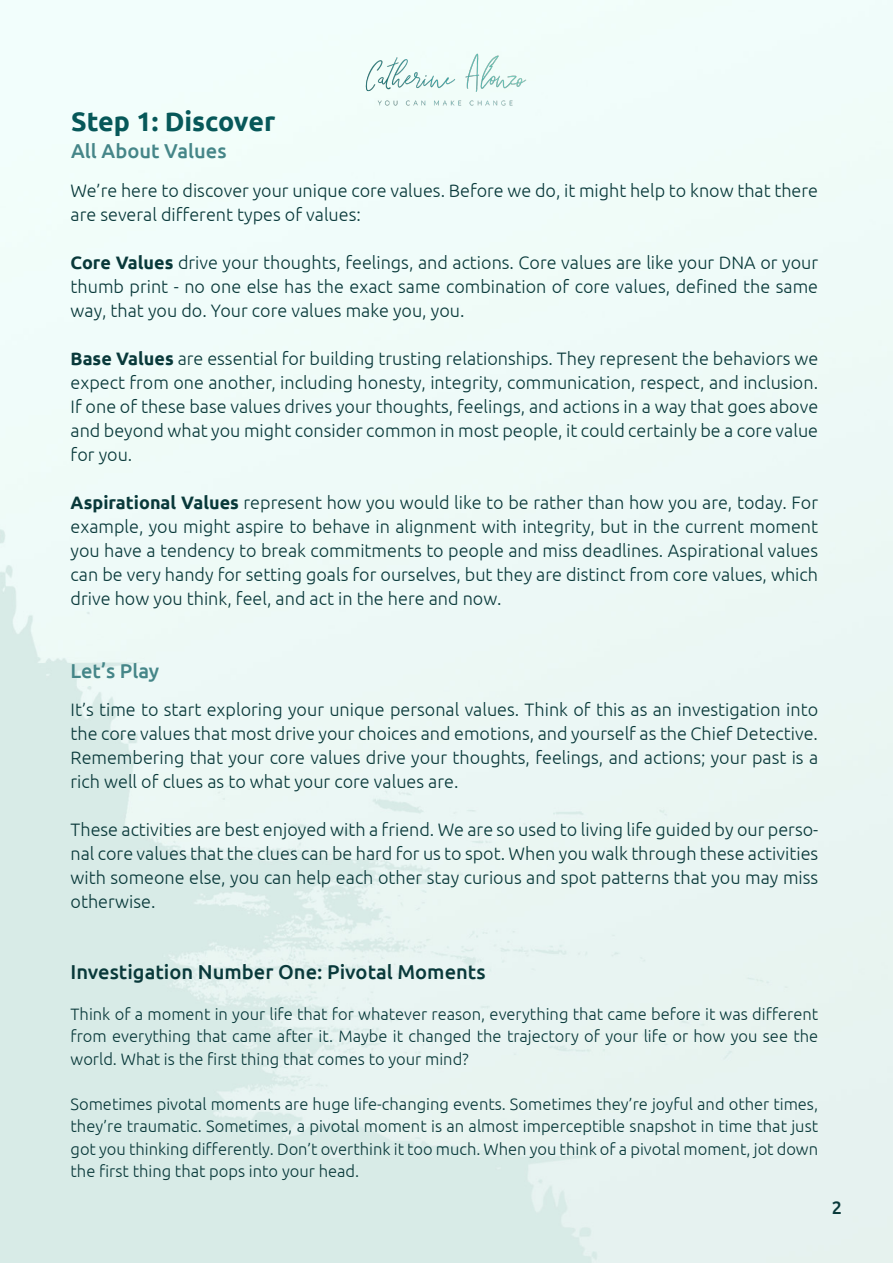
<style>
.page{position:relative;width:893px;height:1263px;background:#fff}
.page>*{position:absolute;margin:0;border:0;box-sizing:border-box;transform-origin:0 0}
.t1{font:700 26.85px "Ubuntu";color:#075859}
.t2{font:500 20.1px "Ubuntu";color:#09393a}
.t3{font:500 20.1px "Ubuntu";color:#458688}
.t4{font:300 18px/24px "Ubuntu";color:#09393a;text-align:justify}
.t5{font:500 18px "Ubuntu";color:#09393a}
.t6{font:300 16.5px/22.5px "Ubuntu";color:#09393a;text-align:justify}
.s1{font-weight:700}
</style>
<div class="page">
<img style="left:362px;top:51px;width:167px;height:59px">
<h1 class="t1" style="left:71px;top:106px;width:206px">Step 1: Discover</h1>
<p class="t3" style="left:71px;top:138px;width:157px">All About Values</p>
<p class="t4" style="left:71px;top:178px;width:749px">We’re here to discover your unique core values. Before we do, it might help to know that there are several different types of values:</p>
<p class="t4" style="left:71px;top:250px;width:749px"><span class="s1">Core Values</span> drive your thoughts, feelings, and actions. Core values are like your DNA or your thumb print - no one else has the exact same combination of core values, defined the same way, that you do. Your core values make you, you.</p>
<p class="t4" style="left:71px;top:346px;width:749px"><span class="s1">Base Values</span> are essential for building trusting relationships. They represent the behaviors we expect from one another, including honesty, integrity, communication, respect, and inclusion.<br>If one of these base values drives your thoughts, feelings, and actions in a way that goes above and beyond what you might consider common in most people, it could certainly be a core value for you.</p>
<p class="t4" style="left:71px;top:490px;width:749px"><span class="s1">Aspirational Values</span> represent how you would like to be rather than how you are, today. For example, you might aspire to behave in alignment with integrity, but in the current moment you have a tendency to break commitments to people and miss deadlines. Aspirational values can be very handy for setting goals for ourselves, but they are distinct from core values, which drive how you think, feel, and act in the here and now.</p>
<p class="t3" style="left:71px;top:658px;width:90px">Let’s Play</p>
<p class="t4" style="left:71px;top:697px;width:749px">It’s time to start exploring your unique personal values. Think of this as an investigation into the core values that most drive your choices and emotions, and yourself as the Chief Detective.<br>Remembering that your core values drive your thoughts, feelings, and actions; your past is a rich well of clues as to what your core values are.</p>
<p class="t4" style="left:71px;top:817px;width:749px">These activities are best enjoyed with a friend. We are so used to living life guided by our perso&shy;nal core values that the clues can be hard for us to spot. When you walk through these activities with someone else, you can help each other stay curious and spot patterns that you may miss otherwise.</p>
<p class="t2" style="left:71px;top:959px;width:416px">Investigation Number One: Pivotal Moments</p>
<p class="t6" style="left:71px;top:1002px;width:749px">Think of a moment in your life that for whatever reason, everything that came before it was different from everything that came after it. Maybe it changed the trajectory of your life or how you see the world. What is the first thing that comes to your mind?</p>
<p class="t6" style="left:71px;top:1092px;width:749px">Sometimes pivotal moments are huge life-changing events. Sometimes they’re joyful and other times, they’re traumatic. Sometimes, a pivotal moment is an almost imperceptible snapshot in time that just got you thinking differently. Don’t overthink it too much. When you think of a pivotal moment, jot down the first thing that pops into your head.</p>
<p class="t5" style="left:832px;top:1196px;width:12px">2</p>
</div>
